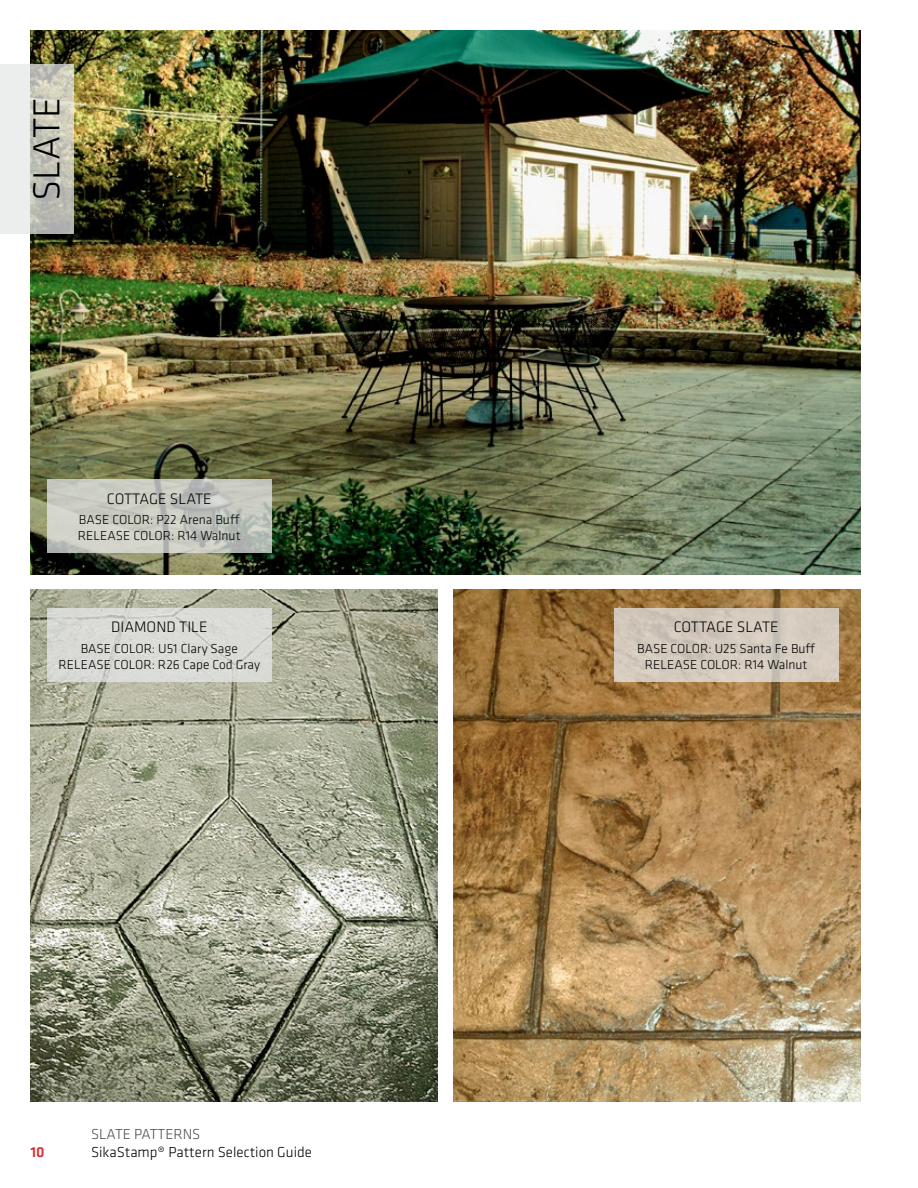
<style>
.page{position:relative;width:918px;height:1188px;background:#fff}
.page>*{position:absolute;margin:0;border:0;box-sizing:border-box;transform-origin:0 0}
.t1{font:300 39px "Klavika";color:#000}
.t2{font:300 15.75px "Klavika";color:#000}
.t3{font:300 15px "Klavika";color:#000}
.t4{font:300 15px "Klavika";color:#4d4d4f}
.t5{font:500 15px "Klavika";color:#d7282f}
.t6{font:300 13.5px/16.2px "Klavika";color:#000;text-align:center}
</style>
<div class="page">
<img style="left:31px;top:31px;width:829px;height:543px">
<img style="left:454px;top:589px;width:406px;height:513px">
<img style="left:31px;top:589px;width:406px;height:513px">
<svg style="left:47px;top:480px;width:225px;height:73px;background:#c5c8bf"></svg>
<svg style="left:0;top:64px;width:74px;height:169px;background:#d3d4cd"></svg>
<svg style="left:614px;top:608px;width:225px;height:73px;background:#d2c9bc"></svg>
<div style="left:47px;top:608px;width:225px;height:73px;background:#dadbd6"></div>
<h1 class="t1" style="left:23px;top:201px;width:105px;rotate:-90deg">SLATE</h1>
<p class="t2" style="left:107px;top:489px;width:106px">COTTAGE SLATE</p>
<p class="t6" style="left:78px;top:511px;width:164px;text-align:left">BASE COLOR: P22 Arena Buff<br>RELEASE COLOR: R14 Walnut</p>
<p class="t2" style="left:111px;top:617px;width:98px">DIAMOND TILE</p>
<p class="t6" style="left:59px;top:640px;width:203px">BASE COLOR: U51 Clary Sage<br>RELEASE COLOR: R26 Cape Cod Gray</p>
<p class="t5" style="left:31px;top:1142px;width:16px">10</p>
<p class="t4" style="left:91px;top:1125px;width:111px">SLATE PATTERNS</p>
<p class="t3" style="left:91px;top:1143px;width:222px">SikaStamp® Pattern Selection Guide</p>
<p class="t2" style="left:674px;top:617px;width:106px">COTTAGE SLATE</p>
<p class="t6" style="left:637px;top:640px;width:180px">BASE COLOR: U25 Santa Fe Buff<br>RELEASE COLOR: R14 Walnut</p>
</div>
